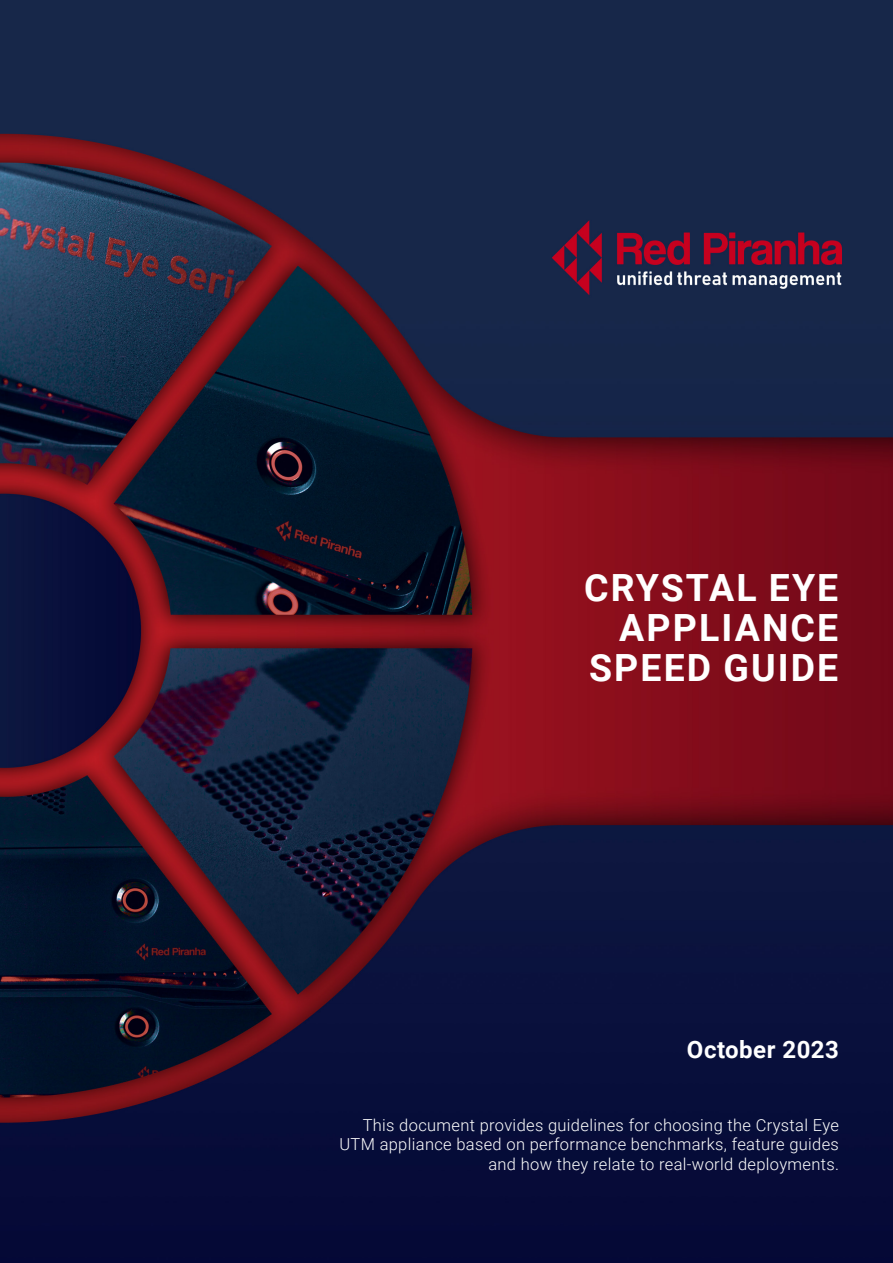
<style>
.page{position:relative;width:893px;height:1263px;background:#fff}
.page>*{position:absolute;margin:0;border:0;box-sizing:border-box;transform-origin:0 0}
.Heading_large{font:700 37.5px/40.3px "Roboto";letter-spacing:.055em;color:#fff;text-align:right}
.Heading_large-2{font:700 24px "Roboto";letter-spacing:.02em;color:#fff}
.Heading_large-3{font:300 16.5px/19.5px "Roboto";letter-spacing:.02em;color:#fff;text-align:right}
</style>
<div class="page">
<img style="left:0;top:0;width:893px;height:1263px">
<p class="Heading_large" style="left:584px;top:566px;width:256px">CRYSTAL EYE<br>APPLIANCE<br>SPEED GUIDE</p>
<p class="Heading_large-2" style="left:687px;top:1032px;width:153px">October 2023</p>
<p class="Heading_large-3" style="left:339px;top:1114px;width:501px">This document provides guidelines for choosing the Crystal Eye<br>UTM appliance based on performance benchmarks, feature guides and how they relate to real-world deployments.</p>
</div>
